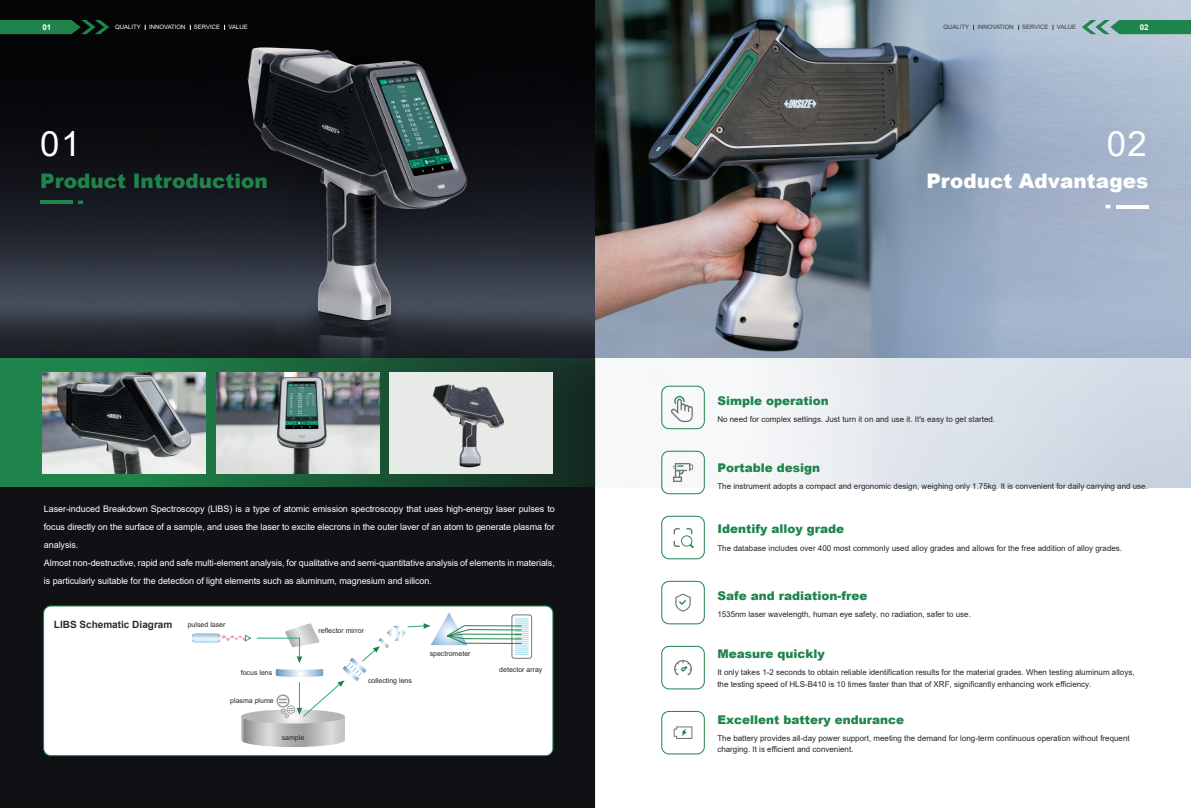
<style>
.page{position:relative;width:1191px;height:808px;background:#fff}
.page>*{position:absolute;margin:0;border:0;box-sizing:border-box;transform-origin:0 0}
.t1{font:34.9px "Arial";color:#fff}
.t2{font:900 20px "Arial";color:#1f844b}
.t3{font:900 20px "Arial";color:#fff}
.t4{font:900 12px "Arial";color:#1f844b}
.t5{font:700 10px "Arial";color:#2a2b2b}
.t6{font:9px/18px "Arial";letter-spacing:-.01em;color:#fff}
.t7{font:8px/11.6px "Arial";color:#252525}
.t8{font:700 8px "Arial";color:#fff}
.t9{font:7px "Arial";color:#252525}
.t10{font:6px "Arial";color:#fff}
.t11{font:6px "Arial";color:#3e3a39}
</style>
<div class="page">
<img style="left:0;top:0;width:595px;height:808px">
<img style="left:595px;top:0;width:596px;height:359px">
<svg style="left:595px;top:359px;width:596px;height:449px"></svg>
<div style="left:44px;top:606px;width:509px;height:150px;background:#fff;border-radius:7px"></div>
<div style="left:43px;top:606px;width:510px;height:150px;border:1px solid #1f844b;border-radius:7px"></div>
<svg style="left:0;top:359px;width:595px;height:127px;background:#20643f"></svg>
<img style="left:42px;top:372px;width:163px;height:101px">
<div style="left:390px;top:372px;width:163px;height:101px;background:#e8eae7"></div>
<img style="left:423px;top:354px;width:89px;height:134px">
<img style="left:216px;top:372px;width:163px;height:101px">
<svg style="left:512px;top:615px;width:19px;height:43px"></svg>
<div style="left:511px;top:615px;width:21px;height:43px;border:1px solid #767777;border-radius:3px"></div>
<svg style="left:192px;top:612px;width:336px;height:135px"></svg>
<div style="left:661px;top:386px;width:44px;height:43px;border:1px solid #1f844b;border-radius:7px"></div>
<div style="left:661px;top:451px;width:44px;height:43px;border:1px solid #1f844b;border-radius:7px"></div>
<div style="left:661px;top:516px;width:44px;height:43px;border:1px solid #1f844b;border-radius:7px"></div>
<div style="left:661px;top:581px;width:44px;height:43px;border:1px solid #1f844b;border-radius:7px"></div>
<div style="left:661px;top:646px;width:44px;height:43px;border:1px solid #1f844b;border-radius:7px"></div>
<div style="left:661px;top:711px;width:44px;height:43px;border:1px solid #1f844b;border-radius:7px"></div>
<svg style="left:670px;top:396px;width:23px;height:26px"></svg>
<svg style="left:673px;top:463px;width:20px;height:19px"></svg>
<svg style="left:674px;top:660px;width:18px;height:15px"></svg>
<svg style="left:673px;top:726px;width:19px;height:13px"></svg>
<svg style="left:673px;top:528px;width:21px;height:20px"></svg>
<svg style="left:675px;top:593px;width:15px;height:19px"></svg>
<hr style="left:40px;top:200px;width:33px;height:4px;background:#1f844b">
<svg style="left:78px;top:200px;width:5px;height:4px"></svg>
<hr style="left:1116px;top:205px;width:32px;height:3px;background:#fff">
<svg style="left:1105px;top:205px;width:5px;height:3px"></svg>
<svg style="left:0;top:20px;width:109px;height:14px;background:#19693d"></svg>
<svg style="left:1081px;top:20px;width:110px;height:14px;background:#3f9268"></svg>
<p class="t8" style="left:42px;top:21px;width:10px">01</p>
<p class="t10" style="left:115px;top:23px;width:27px">QUALITY</p>
<p class="t10" style="left:149px;top:23px;width:38px">INNOVATION</p>
<p class="t10" style="left:194px;top:23px;width:28px">SERVICE</p>
<p class="t10" style="left:228px;top:23px;width:21px">VALUE</p>
<p class="t11" style="left:943px;top:23px;width:27px">QUALITY</p>
<p class="t11" style="left:977px;top:23px;width:38px">INNOVATION</p>
<p class="t11" style="left:1022px;top:23px;width:28px">SERVICE</p>
<p class="t11" style="left:1056px;top:23px;width:21px">VALUE</p>
<p class="t8" style="left:1139px;top:21px;width:10px">02</p>
<h1 class="t1" style="left:40px;top:120px;width:42px">01</h1>
<h2 class="t2" style="left:40px;top:167px;width:229px">Product Introduction</h2>
<p class="t6" style="left:44px;top:500px;width:512px">Laser-induced Breakdown Spectroscopy (LlBS) is a type of atomic emission spectroscopy that uses high-energy laser pulses to focus directly on the surface of a sample, and uses the laser to excite elecrons in the outer laver of an atom to generate plasma for analysis.<br>Almost non-destructive, rapid and safe multi-element analysis, for qualitative and semi-quantitative analysis of elements in materials, is particularly suitable for the detection of light elements such as aluminum, magnesium and silicon.</p>
<p class="t5" style="left:54px;top:617px;width:120px">LIBS Schematic Diagram</p>
<p class="t9" style="left:188px;top:620px;width:39px">pulsed laser</p>
<p class="t9" style="left:241px;top:667px;width:33px">focus lens</p>
<p class="t9" style="left:230px;top:696px;width:45px">plasma plume</p>
<p class="t9" style="left:282px;top:732px;width:24px">sample</p>
<p class="t9" style="left:318px;top:625px;width:47px">reflector mirror</p>
<p class="t9" style="left:368px;top:675px;width:45px">collecting lens</p>
<p class="t9" style="left:430px;top:649px;width:42px">spectrometer</p>
<p class="t9" style="left:499px;top:665px;width:45px">detector array</p>
<h1 class="t1" style="left:1106px;top:120px;width:42px">02</h1>
<h3 class="t4" style="left:717px;top:392px;width:113px">Simple operation</h3>
<h2 class="t3" style="left:926px;top:167px;width:223px">Product Advantages</h2>
<p class="t7" style="left:717px;top:413px;width:279px">No need for complex settings. Just turn it on and use it. It's easy to get started.</p>
<h3 class="t4" style="left:717px;top:459px;width:104px">Portable design</h3>
<p class="t7" style="left:717px;top:480px;width:432px">The instrument adopts a compact and ergonomic design, weighing only 1.75kg. It is convenient for daily carrying and use.</p>
<h3 class="t4" style="left:717px;top:520px;width:128px">Identify alloy grade</h3>
<p class="t7" style="left:717px;top:542px;width:406px">The database includes over 400 most commonly used alloy grades and allows for the free addition of alloy grades.</p>
<h3 class="t4" style="left:717px;top:587px;width:152px">Safe and radiation-free</h3>
<p class="t7" style="left:717px;top:608px;width:255px">1535nm laser wavelength, human eye safety, no radiation, safer to use.</p>
<h3 class="t4" style="left:717px;top:645px;width:109px">Measure quickly</h3>
<p class="t7" style="left:717px;top:667px;width:419px">It only takes 1-2 seconds to obtain reliable identification results for the material grades. When testing aluminum alloys, the testing speed of HLS-B410 is 10 times faster than that of XRF, significantly enhancing work efficiency.</p>
<h3 class="t4" style="left:717px;top:711px;width:188px">Excellent battery endurance</h3>
<p class="t7" style="left:717px;top:732px;width:414px">The battery provides all-day power support, meeting the demand for long-term continuous operation without frequent charging. It is efficient and convenient.</p>
</div>
